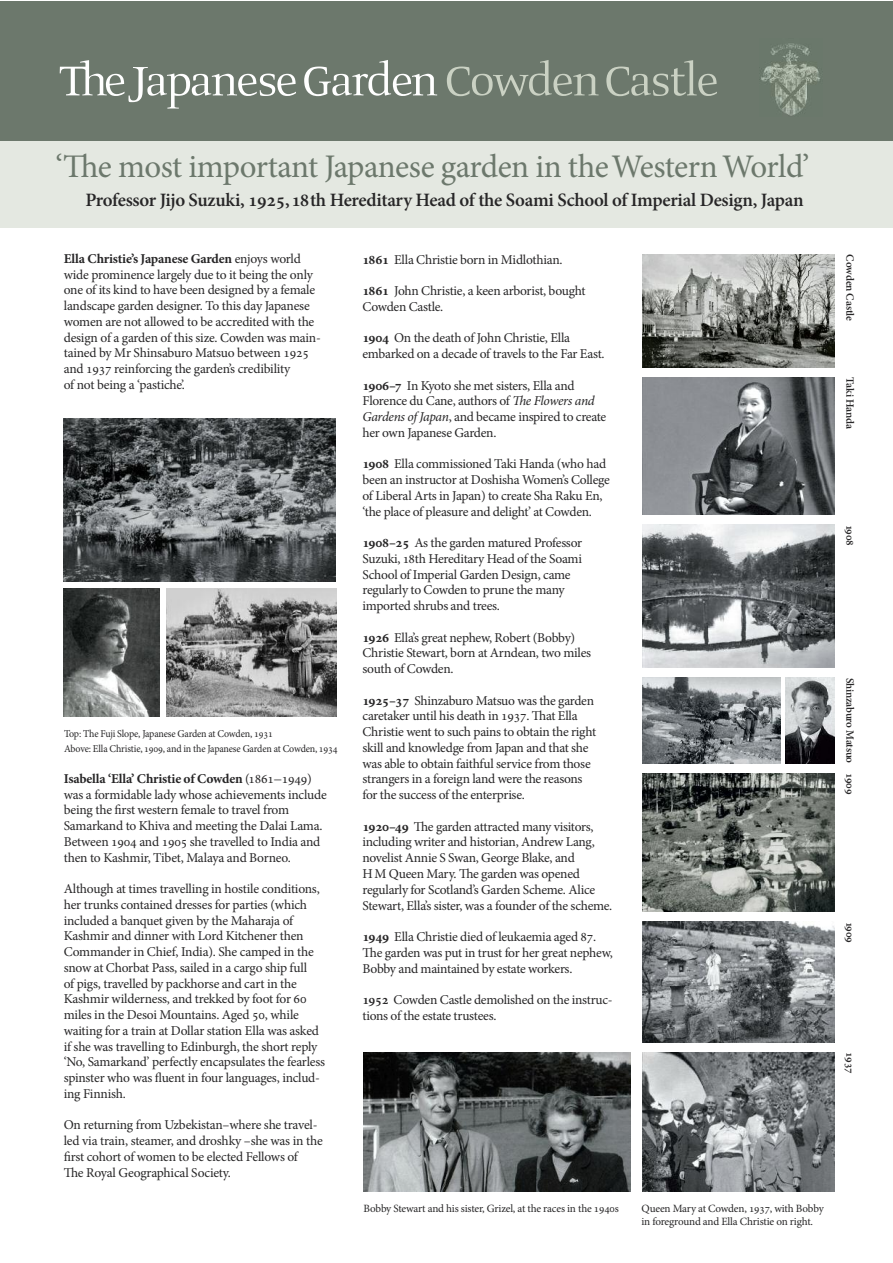
<style>
.page{position:relative;width:893px;height:1263px;background:#fff}
.page>*{position:absolute;margin:0;border:0;box-sizing:border-box;transform-origin:0 0}
.t1{font:52.35px "Prospera";letter-spacing:-.025em;color:#fff}
.t2{font:33px "Minion Pro";letter-spacing:-.015em;color:#6c786c}
.t3{font:600 18.9px "Minion Pro";letter-spacing:-.015em;color:#272627}
.t4{font:13.5px/15.8px "Minion Pro";letter-spacing:-.02em;color:#272627}
.t5{font:11.1px/13.4px "Minion Pro";letter-spacing:-.015em;color:#272627}
.t6{font:600 11.1px "Minion Pro";letter-spacing:-.02em;color:#272627}
.t7{font:10.5px/15px "Minion Pro";letter-spacing:-.015em;color:#272627;scale:.95 1}
.s1{color:#cad1c3}
.s2{font-weight:700}
.s3{font-style:italic}
.s4{font-weight:600}
</style>
<div class="page">
<div style="left:0;top:1px;width:892px;height:226px;background:#e4e8e1"></div>
<div style="left:0;top:1px;width:892px;height:139px;background:#6c786c"></div>
<img style="left:759px;top:43px;width:61px;height:73px">
<img style="left:64px;top:418px;width:272px;height:164px">
<img style="left:643px;top:773px;width:191px;height:139px">
<img style="left:643px;top:922px;width:191px;height:120px">
<img style="left:643px;top:378px;width:191px;height:137px">
<img style="left:643px;top:525px;width:191px;height:143px">
<img style="left:786px;top:678px;width:48px;height:85px">
<img style="left:643px;top:1052px;width:191px;height:139px">
<img style="left:363px;top:1052px;width:267px;height:139px">
<img style="left:643px;top:254px;width:191px;height:114px">
<img style="left:64px;top:589px;width:96px;height:128px">
<img style="left:643px;top:678px;width:137px;height:85px">
<img style="left:166px;top:589px;width:170px;height:128px">
<h1 class="t1" style="left:59px;top:58px;width:661px">ΩeJapaneseGarden<span class="s1">CowdenCastle</span></h1>
<h2 class="t2" style="left:55px;top:144px;width:755px">‘The most important Japanese garden in theWesternWorld’</h2>
<h3 class="t3" style="left:85px;top:186px;width:720px">Professor Jijo Suzuki, 1925,18th Hereditary Head of the Soami School of Imperial Design, Japan</h3>
<p class="t4" style="left:64px;top:251px;width:259px"><span class="s2">Ella Christie’s Japanese Garden</span> enjoys world wide prominence largely due to it being the only one of its kind to have been designed by a female landscape garden designer. To this day Japanese women are not allowed to be accredited with the design of a garden of this size. Cowden was main&shy;tained by Mr Shinsaburo Matsuo between 1925 and 1937 reinforcing the garden’s credibility<br>of not being a ‘pastiche’.</p>
<p class="t7" style="left:64px;top:726px;width:290px">Top: The Fuji Slope, Japanese Garden at Cowden, 1931<br>Above: Ella Christie, 1909, and in the Japanese Garden at Cowden, 1934</p>
<p class="t4" style="left:64px;top:771px;width:264px"><span class="s2">Isabella ‘Ella’ Christie of Cowden</span> (1861—1949) was a formidable lady whose achievements include being the first western female to travel from Samarkand to Khiva and meeting the Dalai Lama.<br>Between 1904 and 1905 she travelled to India and then to Kashmir, Tibet, Malaya and Borneo.</p>
<p class="t4" style="left:64px;top:881px;width:263px">Although at times travelling in hostile conditions, her trunks contained dresses for parties (which included a banquet given by the Maharaja of Kashmir and dinner with Lord Kitchener then Commander in Chief, India). She camped in the snow at Chorbat Pass, sailed in a cargo ship full<br>of pigs, travelled by packhorse and cart in the Kashmir wilderness, and trekked by foot for 60 miles in the Desoi Mountains. Aged 50, while waiting for a train at Dollar station Ella was asked if she was travelling to Edinburgh, the short reply ‘No, Samarkand’ perfectly encapsulates the fearless spinster who was fluent in four languages, includ&shy;ing Finnish.</p>
<p class="t4" style="left:64px;top:1117px;width:261px">On returning from Uzbekistan–where she travel&shy;led via train, steamer, and droshky –she was in the first cohort of women to be elected Fellows of<br>The Royal Geographical Society.</p>
<p class="t4" style="left:362px;top:252px;width:201px"><span class="s2">1861</span> Ella Christie born in Midlothian.</p>
<p class="t4" style="left:362px;top:283px;width:225px"><span class="s2">1861</span> John Christie, a keen arborist, bought<br>Cowden Castle.</p>
<p class="t4" style="left:362px;top:330px;width:244px"><span class="s2">1904</span> On the death of John Christie, Ella embarked on a decade of travels to the Far East.</p>
<p class="t4" style="left:362px;top:378px;width:245px"><span class="s2">1906–7</span> In Kyoto she met sisters, Ella and Florence du Cane, authors of <span class="s3">The Flowers and Gardens of Japan</span>, and became inspired to create her own Japanese Garden.</p>
<p class="t4" style="left:362px;top:456px;width:249px"><span class="s2">1908</span> Ella commissioned Taki Handa (who had been an instructor at Doshisha Women’s College of Liberal Arts in Japan) to create Sha Raku En, ‘the place of pleasure and delight’ at Cowden.</p>
<p class="t4" style="left:362px;top:535px;width:221px"><span class="s2">1908–25</span> As the garden matured Professor Suzuki, 18th Hereditary Head of the Soami School of Imperial Garden Design, came regularly to Cowden to prune the many imported shrubs and trees.</p>
<p class="t4" style="left:362px;top:630px;width:230px"><span class="s2">1926</span> Ella’s great nephew, Robert (Bobby)<br>Christie Stewart, born at Arndean, two miles south of Cowden.</p>
<p class="t4" style="left:362px;top:693px;width:235px"><span class="s2">1925–37</span> Shinzaburo Matsuo was the garden caretaker until his death in 1937. That Ella Christie went to such pains to obtain the right skill and knowledge from Japan and that she was able to obtain faithful service from those strangers in a foreign land were the reasons for the success of the enterprise.</p>
<p class="t4" style="left:362px;top:819px;width:251px"><span class="s2">1920–49</span> The garden attracted many visitors, including writer and historian, Andrew Lang, novelist Annie S Swan, George Blake, and<br>HM Queen Mary. The garden was opened regularly for Scotland’s Garden Scheme. Alice Stewart, Ella’s sister, was a founder of the scheme.</p>
<p class="t4" style="left:362px;top:929px;width:252px"><span class="s2">1949</span> Ella Christie died of leukaemia aged 87.<br>The garden was put in trust for her great nephew,<br>Bobby and maintained by estate workers.</p>
<p class="t4" style="left:363px;top:992px;width:252px"><span class="s4">1952</span> Cowden Castle demolished on the instruc&shy;tions of the estate trustees.</p>
<p class="t5" style="left:364px;top:1202px;width:257px">Bobby Stewart and his sister, Grizel, at the races in the 1940s</p>
<p class="t5" style="left:641px;top:1202px;width:184px">Queen Mary at Cowden, 1937, with Bobby in foreground and Ella Christie on right.</p>
<p class="t6" style="left:858px;top:254px;width:68px;rotate:90deg">Cowden Castle</p>
<p class="t6" style="left:858px;top:377px;width:53px;rotate:90deg">Taki Handa</p>
<p class="t6" style="left:858px;top:525px;width:23px;rotate:90deg">1908</p>
<p class="t6" style="left:858px;top:678px;width:87px;rotate:90deg">Shinzaburo Matsuo</p>
<p class="t6" style="left:858px;top:773px;width:23px;rotate:90deg">1909</p>
<p class="t6" style="left:858px;top:921px;width:23px;rotate:90deg">1909</p>
<p class="t6" style="left:858px;top:1052px;width:23px;rotate:90deg">1937</p>
</div>
